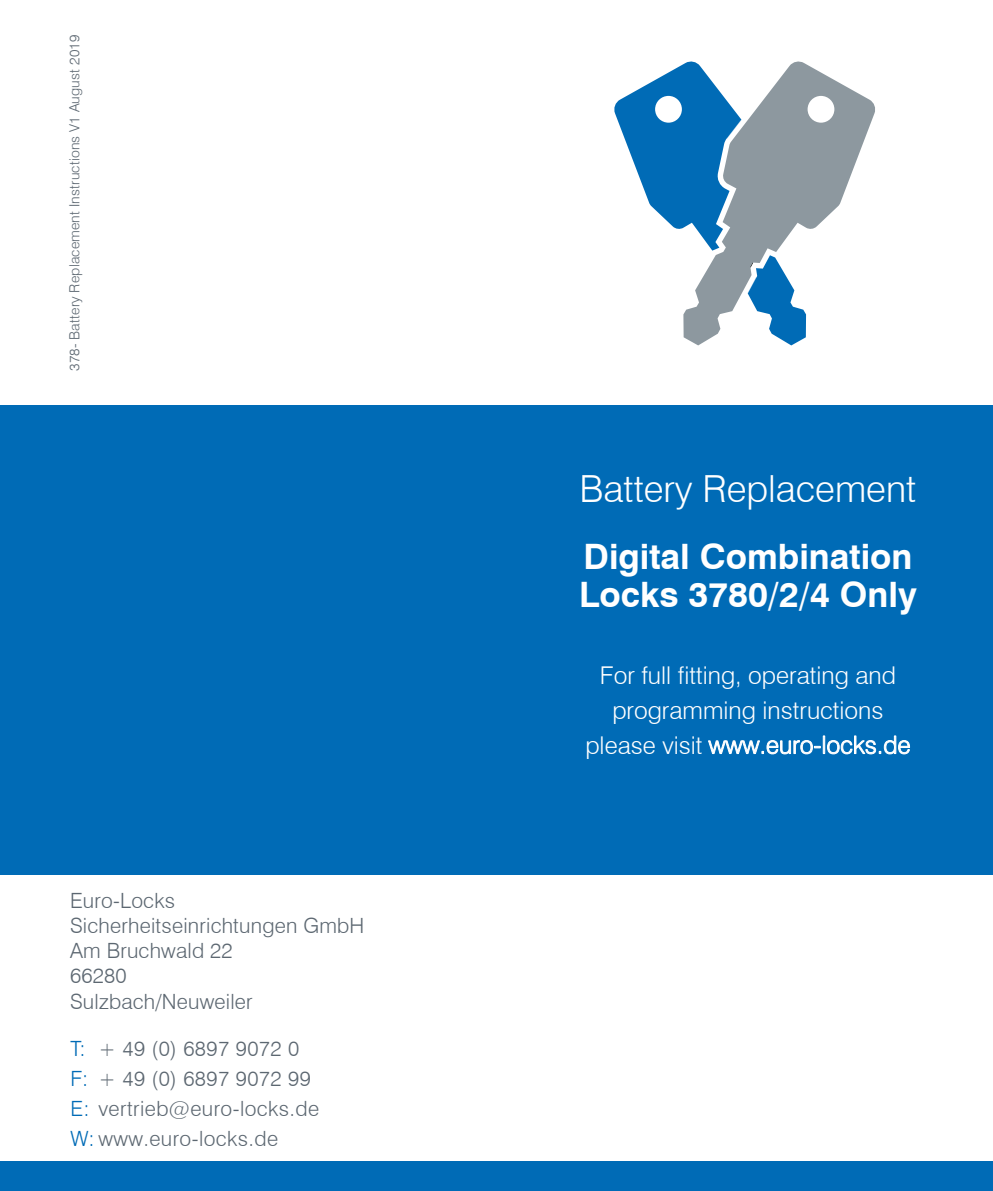
<style>
.page{position:relative;width:993px;height:1191px;background:#fff}
.page>*{position:absolute;margin:0;border:0;box-sizing:border-box;transform-origin:0 0}
.t1{font:300 37.45px "Swiss 721 BT";color:#fff}
.t2{font:700 35px/37.8px "Swiss 721 BT";color:#fff}
.t3{font:300 24.5px/35px "Swiss 721 BT";color:#fff;text-align:center}
.t4{font:300 21px/25.2px "Swiss 721 BT";letter-spacing:.01em;color:#5c6771}
.t5{font:300 14px "Swiss 721 BT";letter-spacing:.01em;color:#5c6771}
.s1{color:#006bb6}
</style>
<div class="page">
<svg style="left:683px;top:61px;width:192px;height:284px"></svg>
<svg style="left:614px;top:61px;width:127px;height:190px"></svg>
<div style="left:0;top:405px;width:992px;height:469px;background:#006bb6"></div>
<div style="left:0;top:1161px;width:992px;height:30px;background:#006bb6"></div>
<p class="t5" style="left:66px;top:371px;width:338px;rotate:-90deg">378- Battery Replacement Instructions V1 August 2019</p>
<p class="t4" style="left:70px;top:887px;width:295px">Euro-Locks<br>Sicherheitseinrichtungen GmbH<br>Am Bruchwald 22<br>66280<br>Sulzbach/Neuweiler</p>
<p class="t4" style="left:70px;top:1032px;width:250px;line-height:30.4px"><span class="s1">T:</span> + 49 (0) 6897 9072 0<br><span class="s1">F:</span> + 49 (0) 6897 9072 99<br><span class="s1">E:</span> vertrieb@euro-locks.de<br><span class="s1">W:</span> www.euro-locks.de</p>
<h1 class="t1" style="left:579px;top:465px;width:338px">Battery Replacement</h1>
<h2 class="t2" style="left:579px;top:537px;width:339px">Digital Combination<br>Locks 3780/2/4 Only</h2>
<p class="t3" style="left:585px;top:657px;width:326px">For full fitting, operating and programming instructions please visit www.euro-locks.de</p>
</div>
